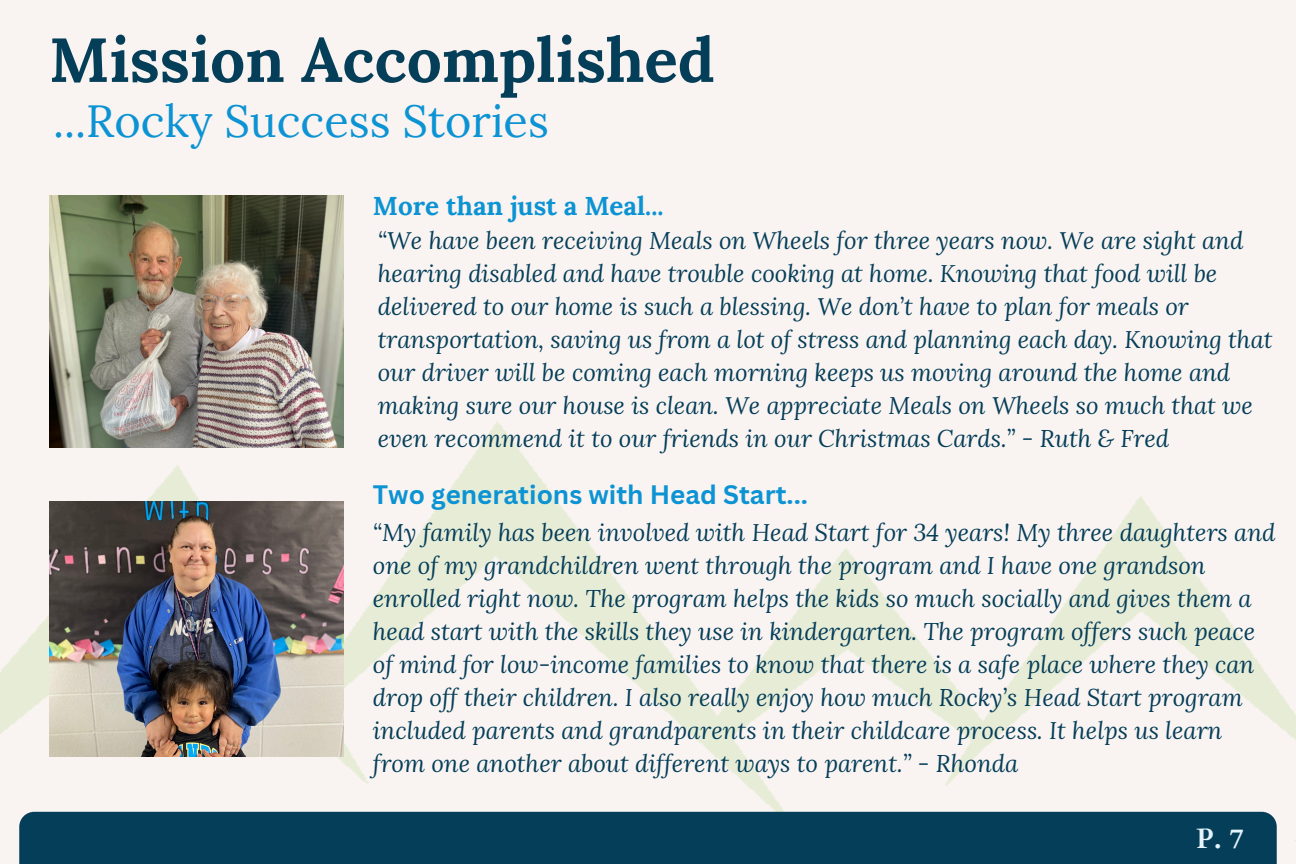
<style>
.page{position:relative;width:1296px;height:864px;background:#f9f4f1}
.page>*{position:absolute;margin:0;border:0;box-sizing:border-box;transform-origin:0 0}
.t1{font:700 62px "Lora";color:#053e59}
.t2{font:45px "Lora";color:#0c93d3}
.t3{font:700 28px "Cardo";color:#e5f3fa}
.t4{font:700 26px "Canva Sans";color:#0c93d3}
.t5{font:700 26px "Lora";color:#0c93d3}
.t6{font:italic 24px/33px "Lora";color:#053e59}
</style>
<div class="page">
<img style="left:0;top:265px;width:1296px;height:576px">
<img style="left:49px;top:196px;width:294px;height:252px">
<img style="left:49px;top:502px;width:294px;height:255px">
<div style="left:19px;top:812px;width:1257px;height:52px;background:#053e59"></div>
<p class="t1" style="left:49px;top:20px;width:667px">Mission Accomplished</p>
<h2 class="t2" style="left:53px;top:92px;width:497px">...Rocky Success Stories</h2>
<p class="t5" style="left:373px;top:189px;width:292px">More than just a Meal...</p>
<p class="t6" style="left:378px;top:223px;width:896px">“We have been receiving Meals on Wheels for three years now. We are sight and hearing disabled and have trouble cooking at home. Knowing that food will be delivered to our home is such a blessing. We don’t have to plan for meals or transportation, saving us from a lot of stress and planning each day. Knowing that our driver will be coming each morning keeps us moving around the home and making sure our house is clean. We appreciate Meals on Wheels so much that we even recommend it to our friends in our Christmas Cards.” - Ruth &amp; Fred</p>
<h4 class="t4" style="left:373px;top:476px;width:437px">Two generations with Head Start...</h4>
<p class="t6" style="left:373px;top:516px;width:904px">“My family has been involved with Head Start for 34 years! My three daughters and one of my grandchildren went through the program and I have one grandson enrolled right now. The program helps the kids so much socially and gives them a head start with the skills they use in kindergarten. The program offers such peace of mind for low-income families to know that there is a safe place where they can drop off their children. I also really enjoy how much Rocky’s Head Start program included parents and grandparents in their childcare process. It helps us learn from one another about different ways to parent.” - Rhonda</p>
<p class="t3" style="left:1196px;top:820px;width:49px">P. 7</p>
</div>
